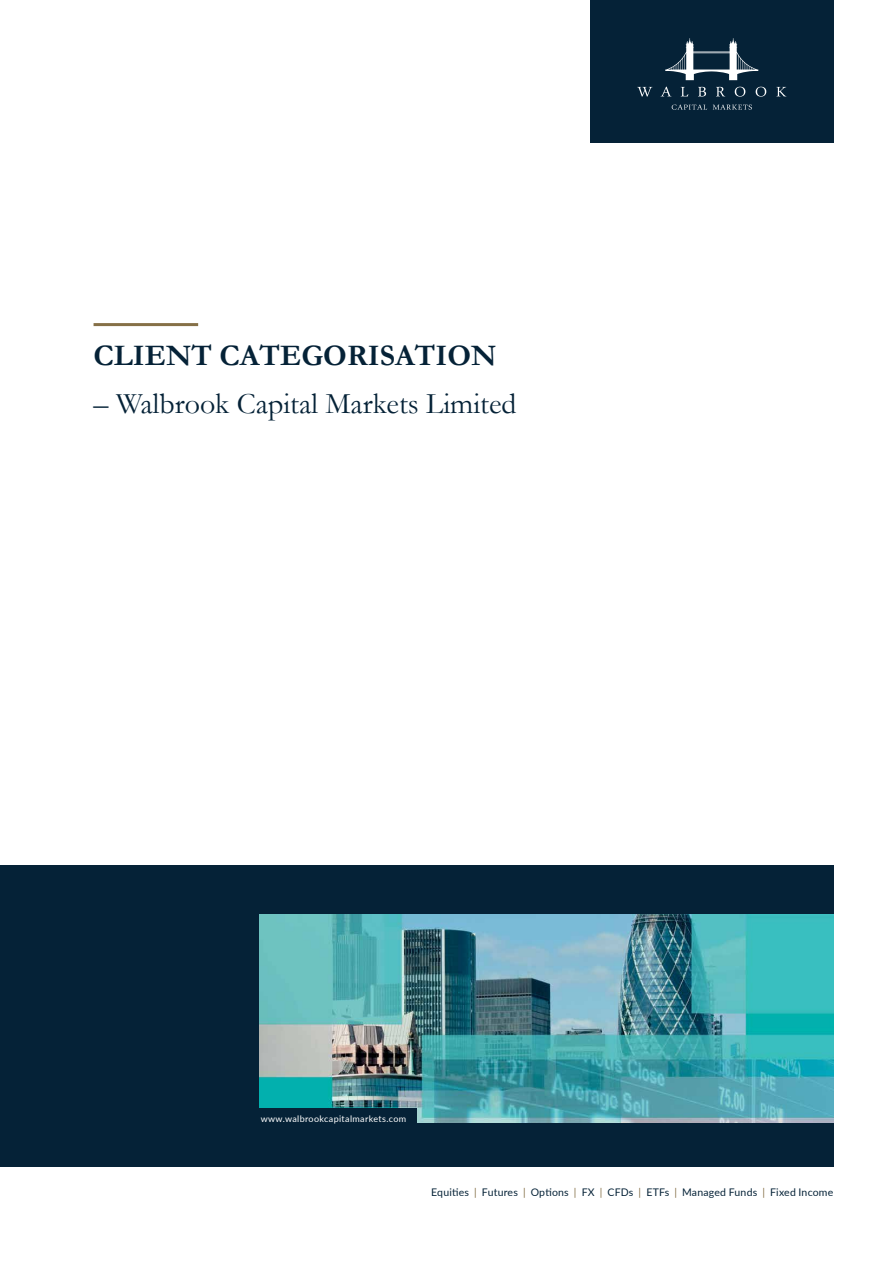
<style>
.page{position:relative;width:893px;height:1263px;background:#fff}
.page>*{position:absolute;margin:0;border:0;box-sizing:border-box;transform-origin:0 0}
.t1{font:30px "Garamond";color:#052237}
.t2{font:700 30px "Garamond";color:#052237}
.t3{font:10.5px "Lato";letter-spacing:.02em;color:#052237}
.t4{font:9px "Lato";letter-spacing:.04em;color:#fff}
.s1{color:#857047}
</style>
<div class="page">
<hr style="left:94px;top:323px;width:104px;height:3px;background:#857047">
<div style="left:0;top:865px;width:833px;height:302px;background:#052237"></div>
<img style="left:260px;top:914px;width:573px;height:208px">
<div style="left:258px;top:1108px;width:159px;height:17px;background:#052237"></div>
<div style="left:590px;top:0;width:243px;height:143px;background:#052237"></div>
<svg style="left:672px;top:105px;width:35px;height:5px"></svg>
<svg style="left:713px;top:105px;width:39px;height:5px"></svg>
<svg style="left:637px;top:87px;width:15px;height:10px"></svg>
<svg style="left:661px;top:87px;width:10px;height:9px"></svg>
<svg style="left:681px;top:87px;width:7px;height:9px"></svg>
<svg style="left:698px;top:87px;width:8px;height:10px"></svg>
<svg style="left:716px;top:87px;width:9px;height:9px"></svg>
<svg style="left:735px;top:87px;width:10px;height:10px"></svg>
<svg style="left:756px;top:87px;width:10px;height:10px"></svg>
<svg style="left:776px;top:87px;width:10px;height:9px"></svg>
<svg style="left:665px;top:38px;width:93px;height:42px"></svg>
<h1 class="t2" style="left:94px;top:338px;width:404px">CLIENT CATEGORISATION</h1>
<h1 class="t1" style="left:94px;top:385px;width:424px">– Walbrook Capital Markets Limited</h1>
<p class="t4" style="left:261px;top:1112px;width:147px">www.walbrookcapitalmarkets.com</p>
<p class="t3" style="left:431px;top:1185px;width:404px">Equities <span class="s1">|</span> Futures <span class="s1">|</span> Options <span class="s1">|</span> FX <span class="s1">|</span> CFDs <span class="s1">|</span> ETFs <span class="s1">|</span> Managed Funds <span class="s1">|</span> Fixed Income</p>
</div>
